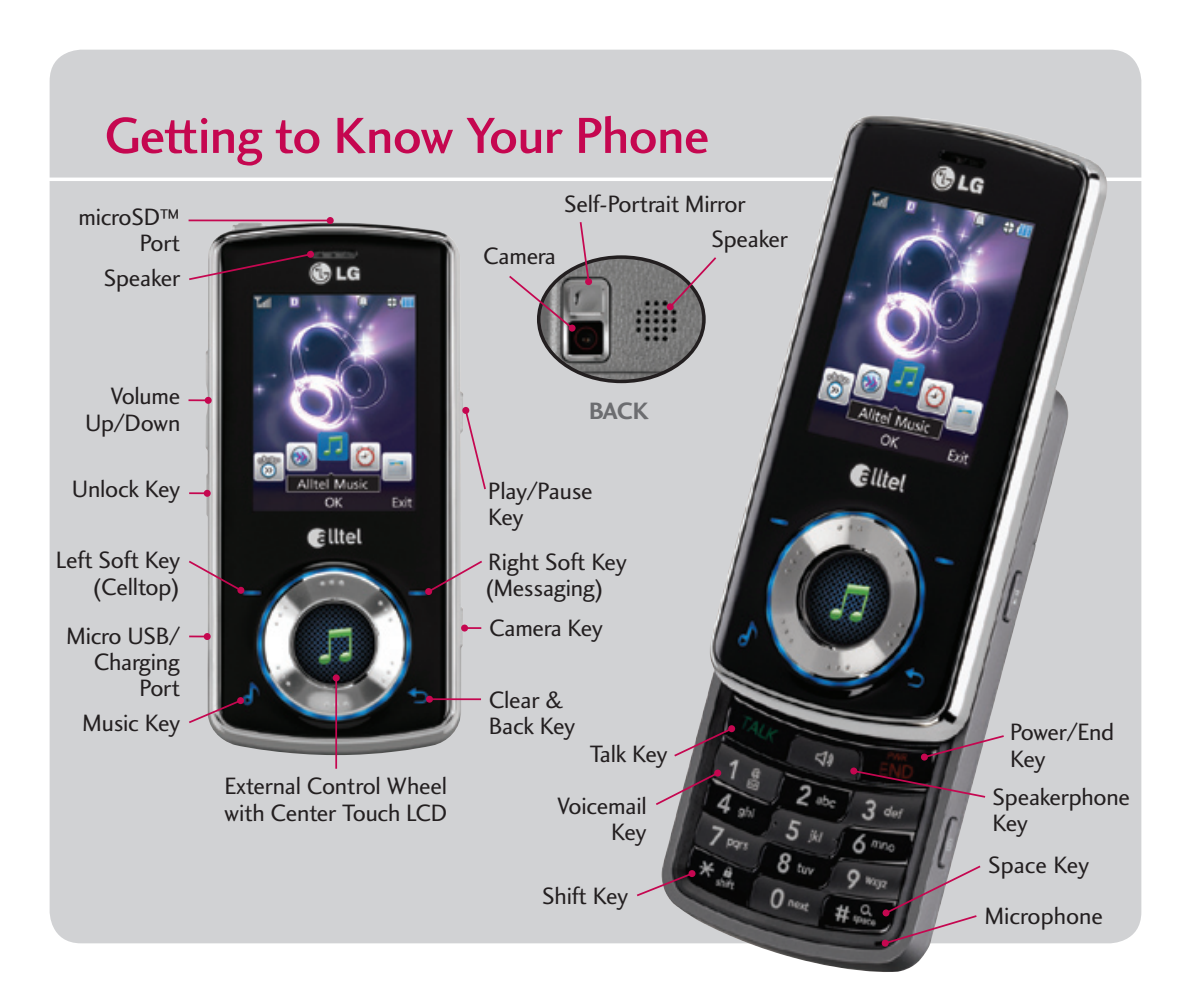
<style>
.page{position:relative;width:1191px;height:993px;background:#fff}
.page>*{position:absolute;margin:0;border:0;box-sizing:border-box;transform-origin:0 0}
.Heading_1_-_Page_Tit{font:52.5px "Charlotte Sans Medium Plain";letter-spacing:-.01em;color:#c50750}
.Callouts{font:24.5px/26.2px "Charlotte Sans Book Plain";letter-spacing:-.01em;color:#231f20;text-align:right}
.Callouts-2{font:24.5px/26.2px "Charlotte Sans Book Plain";letter-spacing:-.035em;color:#231f20}
.Callouts-3{font:24.5px "Charlotte Sans Bold Plain";color:#6c6d70}
.s1{font-size:17.5px}
</style>
<div class="page">
<div style="left:50px;top:50px;width:1091px;height:893px;background:#d1d2d4;border-radius:32px"></div>
<svg style="left:50px;top:177px;width:1091px;height:4px;background:#f8f8f9"></svg>
<img style="left:205px;top:222px;width:258px;height:532px">
<img style="left:661px;top:115px;width:451px;height:857px">
<hr style="left:188px;top:399px;width:20px;height:2px;background:#c50750">
<div style="left:205px;top:396px;width:7px;height:7px;background:#c50750;border-radius:50%"></div>
<svg style="left:189px;top:252px;width:123px;height:29px"></svg>
<div style="left:307px;top:251px;width:7px;height:7px;background:#c50750;border-radius:50%"></div>
<hr style="left:189px;top:219px;width:141px;height:2px;background:#c50750">
<div style="left:327px;top:217px;width:7px;height:7px;background:#c50750;border-radius:50%"></div>
<svg style="left:189px;top:492px;width:15px;height:2px"></svg>
<div style="left:204px;top:489px;width:7px;height:7px;background:#c50750;border-radius:50%"></div>
<svg style="left:189px;top:559px;width:54px;height:33px"></svg>
<div style="left:237px;top:586px;width:7px;height:7px;background:#c50750;border-radius:50%"></div>
<svg style="left:189px;top:698px;width:54px;height:26px"></svg>
<svg style="left:237px;top:696px;width:7px;height:7px"></svg>
<svg style="left:672px;top:726px;width:62px;height:31px"></svg>
<div style="left:728px;top:725px;width:7px;height:7px;background:#c50750;border-radius:50%"></div>
<svg style="left:656px;top:770px;width:64px;height:36px"></svg>
<div style="left:714px;top:769px;width:7px;height:7px;background:#c50750;border-radius:50%"></div>
<svg style="left:637px;top:871px;width:57px;height:26px"></svg>
<svg style="left:688px;top:869px;width:7px;height:7px"></svg>
<svg style="left:189px;top:635px;width:15px;height:2px"></svg>
<svg style="left:204px;top:632px;width:7px;height:7px"></svg>
<svg style="left:922px;top:733px;width:83px;height:26px"></svg>
<div style="left:921px;top:753px;width:7px;height:7px;background:#c50750;border-radius:50%"></div>
<svg style="left:851px;top:768px;width:136px;height:30px;background:#4c3f44"></svg>
<div style="left:850px;top:767px;width:7px;height:7px;background:#c50750;border-radius:50%"></div>
<svg style="left:883px;top:863px;width:99px;height:82px"></svg>
<div style="left:881px;top:939px;width:7px;height:7px;background:#c50750;border-radius:50%"></div>
<hr style="left:335px;top:677px;width:2px;height:91px;background:#c50750">
<div style="left:333px;top:674px;width:7px;height:7px;background:#c50750;border-radius:50%"></div>
<svg style="left:465px;top:408px;width:21px;height:82px"></svg>
<div style="left:462px;top:407px;width:7px;height:7px;background:#c50750;border-radius:50%"></div>
<svg style="left:468px;top:627px;width:13px;height:1px"></svg>
<div style="left:461px;top:624px;width:7px;height:7px;background:#c50750;border-radius:50%"></div>
<hr style="left:429px;top:698px;width:52px;height:2px;background:#c50750">
<div style="left:426px;top:695px;width:7px;height:7px;background:#c50750;border-radius:50%"></div>
<svg style="left:426px;top:559px;width:56px;height:34px"></svg>
<div style="left:425px;top:588px;width:7px;height:7px;background:#c50750;border-radius:50%"></div>
<img style="left:539px;top:257px;width:165px;height:124px">
<div style="left:537px;top:255px;width:168px;height:128px;border:4px solid #231f20;border-radius:50%"></div>
<svg style="left:667px;top:255px;width:51px;height:54px"></svg>
<div style="left:666px;top:303px;width:7px;height:7px;background:#c50750;border-radius:50%"></div>
<div style="left:568px;top:324px;width:7px;height:7px;background:#c50750;border-radius:50%"></div>
<svg style="left:509px;top:222px;width:81px;height:108px"></svg>
<div style="left:585px;top:278px;width:7px;height:7px;background:#c50750;border-radius:50%"></div>
<p class="Heading_1_-_Page_Tit" style="left:104px;top:104px;width:606px">Getting to Know Your Phone</p>
<p class="Callouts" style="left:79px;top:203px;width:103px">microSD<span class="s1">™<br></span>Port</p>
<p class="Callouts" style="left:104px;top:264px;width:78px">Speaker</p>
<p class="Callouts" style="left:85px;top:382px;width:97px">Volume<br>Up/Down</p>
<p class="Callouts" style="left:72px;top:475px;width:110px">Unlock Key</p>
<p class="Callouts" style="left:56px;top:546px;width:126px">Left Soft Key</p>
<p class="Callouts" style="left:92px;top:573px;width:90px">(Celltop)</p>
<p class="Callouts" style="left:66px;top:622px;width:115px">Micro USB/<br>Charging<br>Port</p>
<p class="Callouts" style="left:83px;top:708px;width:99px">Music Key</p>
<p class="Callouts" style="left:483px;top:242px;width:74px">Camera</p>
<p class="Callouts" style="left:564px;top:190px;width:183px">Self-Portrait Mirror</p>
<p class="Callouts" style="left:711px;top:225px;width:78px">Speaker</p>
<p class="Callouts" style="left:224px;top:772px;width:224px;text-align:left">External Control Wheel with Center Touch LCD</p>
<p class="Callouts-3" style="left:589px;top:396px;width:62px">BACK</p>
<p class="Callouts" style="left:488px;top:477px;width:106px;text-align:left">Play/Pause<br>Key</p>
<p class="Callouts" style="left:488px;top:548px;width:140px">Right Soft Key</p>
<p class="Callouts" style="left:485px;top:574px;width:121px">(Messaging)</p>
<p class="Callouts" style="left:489px;top:614px;width:115px">Camera Key</p>
<p class="Callouts" style="left:489px;top:686px;width:88px;text-align:left">Clear &amp;<br>Back Key</p>
<p class="Callouts" style="left:589px;top:740px;width:80px">Talk Key</p>
<p class="Callouts" style="left:557px;top:791px;width:91px">Voicemail<br>Key</p>
<p class="Callouts" style="left:542px;top:881px;width:87px">Shift Key</p>
<p class="Callouts-2" style="left:1010px;top:718px;width:106px">Power/End<br>Key</p>
<p class="Callouts" style="left:992px;top:783px;width:139px;text-align:left">Speakerphone<br>Key</p>
<p class="Callouts" style="left:988px;top:851px;width:103px">Space Key</p>
<p class="Callouts" style="left:984px;top:902px;width:120px">Microphone</p>
</div>
